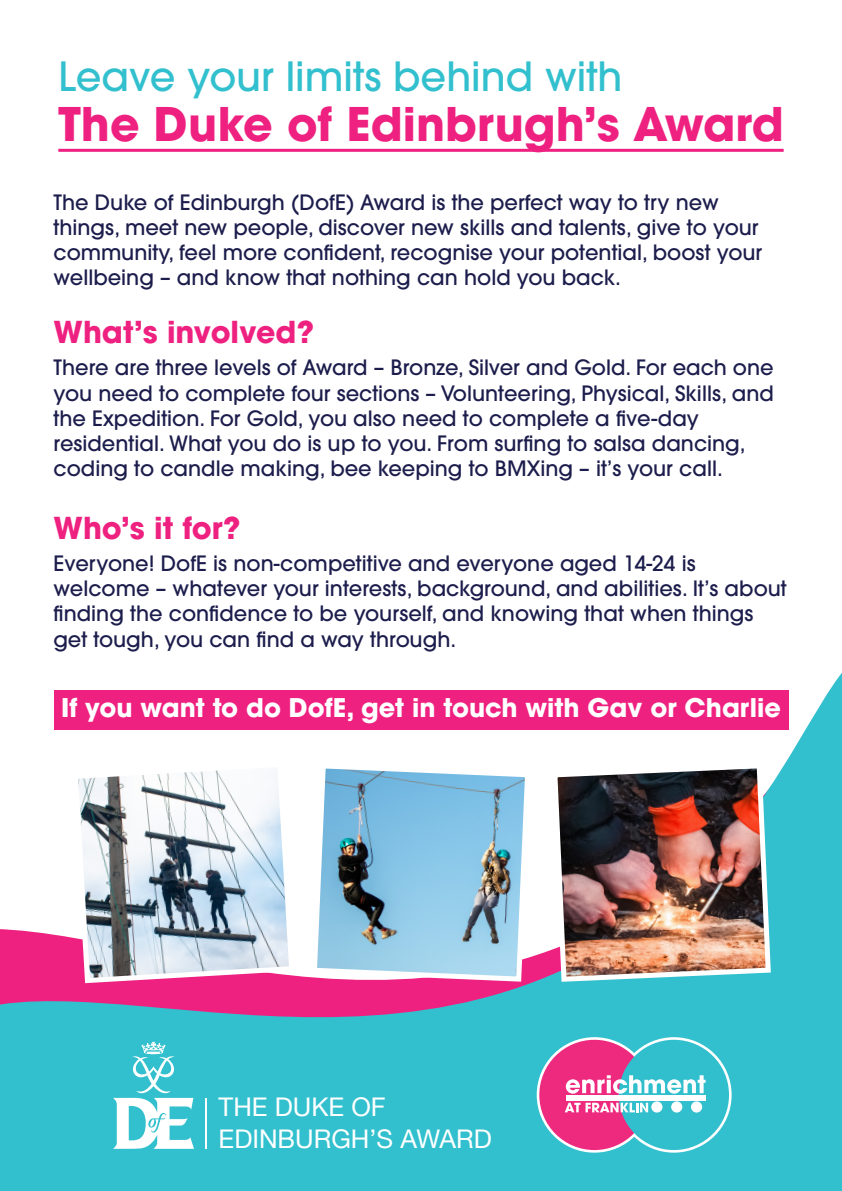
<style>
.page{position:relative;width:842px;height:1191px;background:#fff}
.page>*{position:absolute;margin:0;border:0;box-sizing:border-box;transform-origin:0 0}
.t1{font:700 46px "ITC Avant Garde Pro";color:#ee2180}
.t2{font:500 40px "ITC Avant Garde Pro";color:#32c0ce}
.t3{font:700 30px "ITC Avant Garde Pro";color:#ee2180}
.t4{font:25.7px/31.9px "Helvetica Neue LT";color:#fff}
.t5{font:700 25.5px "ITC Avant Garde Pro";color:#fff}
.t6{font:500 21px/25.2px "ITC Avant Garde Pro";color:#1c1d4c}
</style>
<div class="page">
<svg style="left:0;top:673px;width:842px;height:518px;fill:#32c0ce"></svg>
<div style="left:54px;top:690px;width:734px;height:39px;background:#ee2180"></div>
<img style="left:550px;top:760px;width:223px;height:224px">
<svg style="left:309px;top:760px;width:224px;height:224px"></svg>
<svg style="left:70px;top:759px;width:227px;height:226px"></svg>
<hr style="left:58px;top:149px;width:726px;height:3px;background:#ee2180">
<div style="left:537px;top:1037px;width:115px;height:115px;border:5px solid #fff;border-radius:50%"></div>
<div style="left:616px;top:1037px;width:116px;height:115px;border:5px solid #fff;border-radius:50%"></div>
<div style="left:539px;top:1039px;width:110px;height:111px;background:#ee2a7f;border-radius:50%"></div>
<div style="left:619px;top:1039px;width:110px;height:111px;background:#31becd;border-radius:50%"></div>
<svg style="left:564px;top:1069px;width:142px;height:58px"></svg>
<div style="left:651px;top:1101px;width:11px;height:11px;background:#fff;border-radius:50%"></div>
<div style="left:671px;top:1101px;width:11px;height:11px;background:#fff;border-radius:50%"></div>
<div style="left:691px;top:1101px;width:11px;height:11px;background:#fff;border-radius:50%"></div>
<hr style="left:206px;top:1097px;width:1px;height:51px;background:#fff">
<svg style="left:113px;top:1042px;width:81px;height:106px"></svg>
<h2 class="t2" style="left:58px;top:50px;width:566px">Leave your limits behind with</h2>
<h1 class="t1" style="left:58px;top:93px;width:727px">The Duke of Edinbrugh’s Award</h1>
<p class="t6" style="left:54px;top:189px;width:710px">The Duke of Edinburgh (DofE) Award is the perfect way to try new things, meet new people, discover new skills and talents, give to your community, feel more confident, recognise your potential, boost your wellbeing – and know that nothing can hold you back.</p>
<h3 class="t3" style="left:54px;top:312px;width:262px">What’s involved?</h3>
<p class="t6" style="left:54px;top:355px;width:722px">There are three levels of Award – Bronze, Silver and Gold. For each one you need to complete four sections – Volunteering, Physical, Skills, and the Expedition. For Gold, you also need to complete a five-day residential. What you do is up to you. From surfing to salsa dancing, coding to candle making, bee keeping to BMXing – it’s your call.</p>
<h3 class="t3" style="left:54px;top:507px;width:188px">Who’s it for?</h3>
<p class="t6" style="left:54px;top:550px;width:735px">Everyone! DofE is non-competitive and everyone aged 14-24 is welcome – whatever your interests, background, and abilities. It’s about finding the confidence to be yourself, and knowing that when things get tough, you can find a way through.</p>
<p class="t5" style="left:61px;top:691px;width:721px">If you want to do DofE, get in touch with Gav or Charlie</p>
<p class="t4" style="left:219px;top:1090px;width:275px">THE DUKE OF<br>EDINBURGH’S AWARD</p>
</div>
